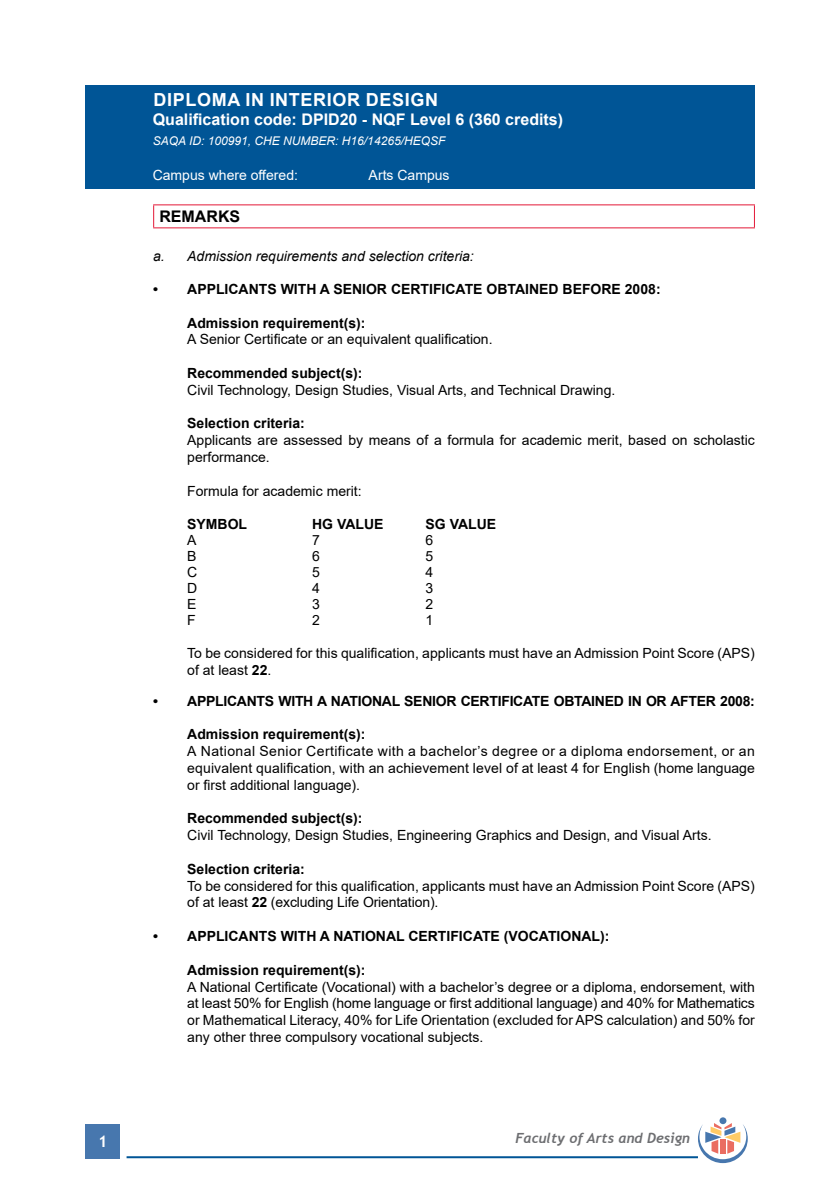
<style>
.page{position:relative;width:840px;height:1191px;background:#fff}
.page>*{position:absolute;margin:0;border:0;box-sizing:border-box;transform-origin:0 0}
.t1{font:700 18px "Arial";letter-spacing:.035em;color:#fff}
.t2{font:700 16px "Arial";color:#fff}
.t3{font:700 16px "Arial";color:#000}
.t4{font:700 16px "Trebuchet MS";color:#fff}
.t5{font:14px/16.8px "Arial";color:#000}
.t6{font:700 14px "Arial";color:#000}
.t7{font:700 14px "Arial";letter-spacing:-.02em;color:#000}
.t8{font:italic 14px "Arial";color:#000}
.t9{font:14px "Arial";color:#fff}
.t10{font:italic 700 14px "Trebuchet";color:#6d6e71}
.t11{font:italic 12px "Arial";color:#fff}
.s1{font-weight:700}
</style>
<div class="page">
<div style="left:86px;top:1124px;width:34px;height:34px;background:#4777ae"></div>
<hr style="left:126px;top:1156px;width:571px;height:2px;background:#005596">
<div style="left:719px;top:1117px;width:7px;height:7px;background:#4777ae;border-radius:50%"></div>
<svg style="left:697px;top:1123px;width:50px;height:40px"></svg>
<div style="left:85px;top:85px;width:669px;height:103px;background:#005596"></div>
<hr style="left:153px;top:204px;width:601px;height:1px;background:#e31837">
<svg style="left:153px;top:205px;width:1px;height:22px"></svg>
<svg style="left:753px;top:205px;width:1px;height:22px"></svg>
<hr style="left:153px;top:227px;width:601px;height:1px;background:#e31837">
<p class="t1" style="left:153px;top:87px;width:286px">DIPLOMA IN INTERIOR DESIGN</p>
<p class="t2" style="left:153px;top:109px;width:411px">Qualification code: DPID20 - NQF Level 6 (360 credits)</p>
<p class="t11" style="left:153px;top:133px;width:294px">SAQA ID: 100991, CHE NUMBER: H16/14265/HEQSF</p>
<p class="t9" style="left:153px;top:166px;width:147px">Campus where offered:</p>
<p class="t9" style="left:368px;top:166px;width:82px">Arts Campus</p>
<p class="t3" style="left:159px;top:205px;width:82px">REMARKS</p>
<p class="t8" style="left:153px;top:247px;width:322px">a. Admission requirements and selection criteria:</p>
<p class="t6" style="left:153px;top:279px;width:508px">• APPLICANTS WITH A SENIOR CERTIFICATE OBTAINED BEFORE 2008:</p>
<p class="t6" style="left:187px;top:313px;width:180px">Admission requirement(s):</p>
<p class="t5" style="left:187px;top:331px;width:307px">A Senior Certificate or an equivalent qualification.</p>
<p class="t6" style="left:187px;top:363px;width:177px">Recommended subject(s):</p>
<p class="t5" style="left:187px;top:381px;width:429px">Civil Technology, Design Studies, Visual Arts, and Technical Drawing.</p>
<p class="t6" style="left:187px;top:414px;width:119px">Selection criteria:</p>
<p class="t5" style="left:187px;top:432px;width:569px">Applicants are assessed by means of a formula for academic merit, based on scholastic performance.</p>
<p class="t5" style="left:187px;top:482px;width:176px">Formula for academic merit:</p>
<p class="t6" style="left:187px;top:514px;width:61px">SYMBOL</p>
<p class="t6" style="left:312px;top:514px;width:73px">HG VALUE</p>
<p class="t6" style="left:425px;top:514px;width:72px">SG VALUE</p>
<p class="t5" style="left:187px;top:531px;width:11px">A</p>
<p class="t5" style="left:312px;top:531px;width:9px">7</p>
<p class="t5" style="left:425px;top:531px;width:9px">6</p>
<p class="t5" style="left:187px;top:547px;width:11px">B</p>
<p class="t5" style="left:312px;top:547px;width:9px">6</p>
<p class="t5" style="left:425px;top:547px;width:9px">5</p>
<p class="t5" style="left:187px;top:563px;width:12px">C</p>
<p class="t5" style="left:312px;top:563px;width:9px">5</p>
<p class="t5" style="left:425px;top:563px;width:9px">4</p>
<p class="t5" style="left:187px;top:579px;width:12px">D</p>
<p class="t5" style="left:312px;top:579px;width:9px">4</p>
<p class="t5" style="left:425px;top:579px;width:9px">3</p>
<p class="t5" style="left:187px;top:595px;width:11px">E</p>
<p class="t5" style="left:312px;top:595px;width:9px">3</p>
<p class="t5" style="left:425px;top:595px;width:9px">2</p>
<p class="t5" style="left:187px;top:611px;width:10px">F</p>
<p class="t5" style="left:312px;top:611px;width:9px">2</p>
<p class="t5" style="left:425px;top:611px;width:9px">1</p>
<p class="t5" style="left:187px;top:645px;width:569px">To be considered for this qualification, applicants must have an Admission Point Score (APS) of at least <span class="s1">22</span>.</p>
<p class="t7" style="left:153px;top:691px;width:603px">• APPLICANTS WITH A NATIONAL SENIOR CERTIFICATE OBTAINED IN OR AFTER 2008:</p>
<p class="t6" style="left:187px;top:724px;width:180px">Admission requirement(s):</p>
<p class="t5" style="left:187px;top:743px;width:568px;text-align:justify">A National Senior Certificate with a bachelor’s degree or a diploma endorsement, or an equivalent qualification, with an achievement level of at least 4 for English (home language or first additional language).</p>
<p class="t6" style="left:187px;top:808px;width:177px">Recommended subject(s):</p>
<p class="t5" style="left:187px;top:827px;width:525px">Civil Technology, Design Studies, Engineering Graphics and Design, and Visual Arts.</p>
<p class="t6" style="left:187px;top:859px;width:119px">Selection criteria:</p>
<p class="t5" style="left:187px;top:877px;width:569px">To be considered for this qualification, applicants must have an Admission Point Score (APS) of at least <span class="s1">22</span> (excluding Life Orientation).</p>
<p class="t6" style="left:153px;top:926px;width:457px">• APPLICANTS WITH A NATIONAL CERTIFICATE (VOCATIONAL):</p>
<p class="t6" style="left:187px;top:960px;width:180px">Admission requirement(s):</p>
<p class="t5" style="left:187px;top:978px;width:569px;text-align:justify">A National Certificate (Vocational) with a bachelor’s degree or a diploma, endorsement, with at least 50% for English (home language or first additional language) and 40% for Mathematics or Mathematical Literacy, 40% for Life Orientation (excluded for APS calculation) and 50% for any other three compulsory vocational subjects.</p>
<p class="t4" style="left:98px;top:1131px;width:11px">1</p>
<p class="t10" style="left:515px;top:1129px;width:176px">Faculty of Arts and Design</p>
</div>
